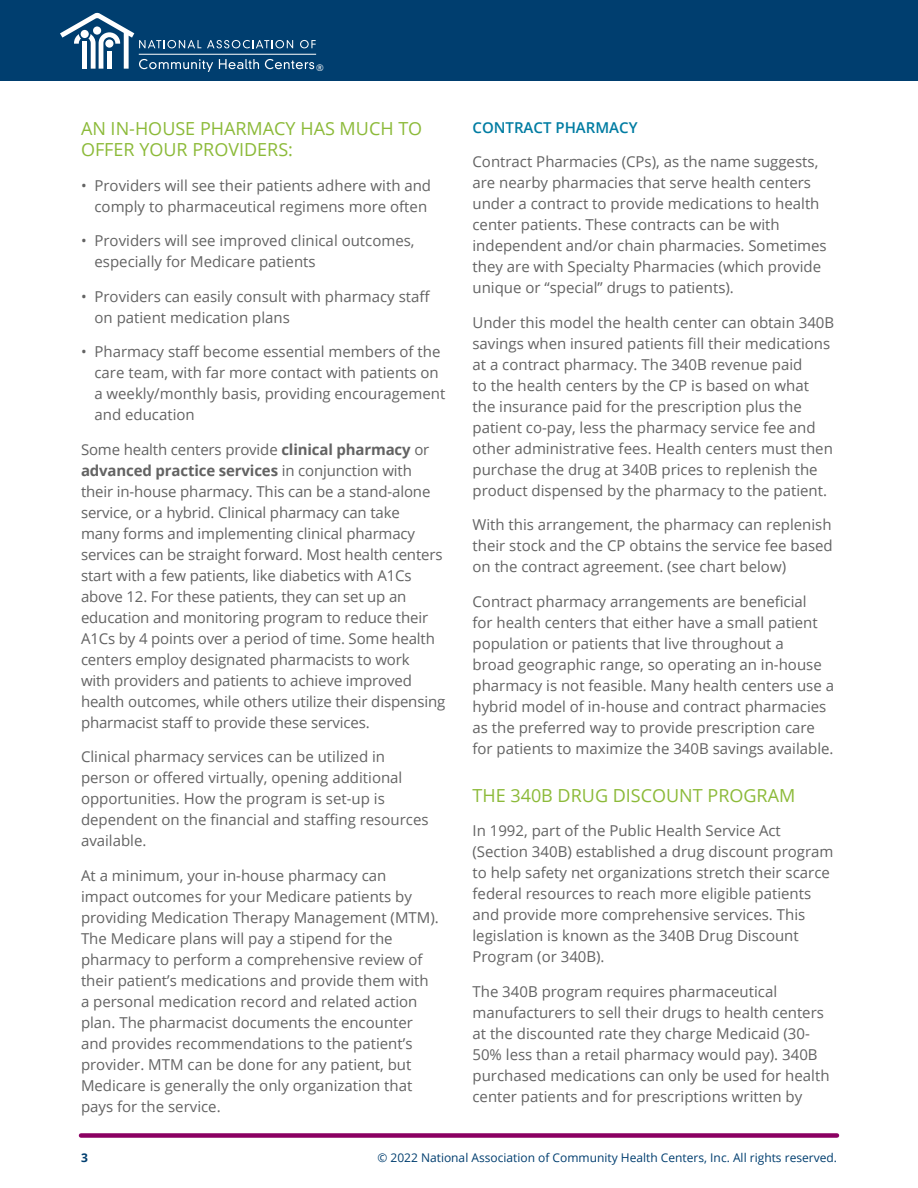
<style>
.page{position:relative;width:918px;height:1188px;background:#fff}
.page>*{position:absolute;margin:0;border:0;box-sizing:border-box;transform-origin:0 0}
.B_HEAD{font:18px/21px "Open Sans";color:#8cba39}
.TEXT{font:15px/21px "Open Sans";color:#636363}
.D_HEAD__red{font:600 15px "Open Sans";color:#007ca2}
.t1{font:12px "Open Sans";color:#003e6f}
.t2{font:700 12px "Open Sans";color:#003e6f}
.t3{font:9.3px "Open Sans";color:#fff}
.s1{font-weight:700}
</style>
<div class="page">
<div style="left:81px;top:1133px;width:756px;height:5px;background:#8b0062"></div>
<div style="left:0;top:0;width:918px;height:81px;background:#003e6f"></div>
<svg style="left:60px;top:13px;width:256px;height:59px"></svg>
<hr style="left:139px;top:54px;width:177px;height:1px;background:#fff">
<p class="t3" style="left:316px;top:62px;width:9px">®</p>
<p class="B_HEAD" style="left:81px;top:118px;width:343px">AN IN-HOUSE PHARMACY HAS MUCH TO<br>OFFER YOUR PROVIDERS:</p>
<p class="TEXT" style="left:81px;top:174px;width:352px;text-align:right">• Providers will see their patients adhere with and comply to pharmaceutical regimens more often</p>
<p class="TEXT" style="left:94px;top:230px;width:322px;text-indent:-14px">• Providers will see improved clinical outcomes, especially for Medicare patients</p>
<p class="TEXT" style="left:94px;top:285px;width:337px;text-indent:-14px">• Providers can easily consult with pharmacy staff on patient medication plans</p>
<p class="TEXT" style="left:94px;top:341px;width:352px;text-indent:-14px">• Pharmacy staff become essential members of the care team, with far more contact with patients on a weekly/monthly basis, providing encouragement and education</p>
<p class="TEXT" style="left:81px;top:438px;width:366px">Some health centers provide <span class="s1">clinical pharmacy</span> or <span class="s1">advanced practice services</span> in conjunction with their in-house pharmacy. This can be a stand-alone service, or a hybrid. Clinical pharmacy can take<br>many forms and implementing clinical pharmacy services can be straight forward. Most health centers start with a few patients, like diabetics with A1Cs above 12. For these patients, they can set up an education and monitoring program to reduce their A1Cs by 4 points over a period of time. Some health centers employ designated pharmacists to work<br>with providers and patients to achieve improved health outcomes, while others utilize their dispensing pharmacist staff to provide these services.</p>
<p class="TEXT" style="left:81px;top:746px;width:349px">Clinical pharmacy services can be utilized in person or offered virtually, opening additional opportunities. How the program is set-up is dependent on the financial and staffing resources available.</p>
<p class="TEXT" style="left:81px;top:864px;width:359px">At a minimum, your in-house pharmacy can<br>impact outcomes for your Medicare patients by providing Medication Therapy Management (MTM).<br>The Medicare plans will pay a stipend for the pharmacy to perform a comprehensive review of their patient’s medications and provide them with a personal medication record and related action plan. The pharmacist documents the encounter and provides recommendations to the patient’s provider. MTM can be done for any patient, but Medicare is generally the only organization that pays for the service.</p>
<p class="D_HEAD__red" style="left:472px;top:117px;width:167px">CONTRACT PHARMACY</p>
<p class="TEXT" style="left:472px;top:151px;width:356px">Contract Pharmacies (CPs), as the name suggests, are nearby pharmacies that serve health centers under a contract to provide medications to health center patients. These contracts can be with independent and/or chain pharmacies. Sometimes they are with Specialty Pharmacies (which provide unique or “special” drugs to patients).</p>
<p class="TEXT" style="left:472px;top:312px;width:363px">Under this model the health center can obtain 340B savings when insured patients fill their medications at a contract pharmacy. The 340B revenue paid<br>to the health centers by the CP is based on what the insurance paid for the prescription plus the patient co-pay, less the pharmacy service fee and other administrative fees. Health centers must then purchase the drug at 340B prices to replenish the product dispensed by the pharmacy to the patient.</p>
<p class="TEXT" style="left:472px;top:514px;width:362px;text-align:justify">With this arrangement, the pharmacy can replenish their stock and the CP obtains the service fee based on the contract agreement. (see chart below)</p>
<p class="TEXT" style="left:472px;top:591px;width:363px">Contract pharmacy arrangements are beneficial<br>for health centers that either have a small patient population or patients that live throughout a<br>broad geographic range, so operating an in-house pharmacy is not feasible. Many health centers use a hybrid model of in-house and contract pharmacies as the preferred way to provide prescription care for patients to maximize the 340B savings available.</p>
<p class="B_HEAD" style="left:472px;top:784px;width:324px">THE 340B DRUG DISCOUNT PROGRAM</p>
<p class="TEXT" style="left:472px;top:820px;width:363px">In 1992, part of the Public Health Service Act (Section 340B) established a drug discount program to help safety net organizations stretch their scarce federal resources to reach more eligible patients and provide more comprehensive services. This legislation is known as the 340B Drug Discount Program (or 340B).</p>
<p class="TEXT" style="left:472px;top:981px;width:359px">The 340B program requires pharmaceutical manufacturers to sell their drugs to health centers at the discounted rate they charge Medicaid (30- 50% less than a retail pharmacy would pay). 340B purchased medications can only be used for health center patients and for prescriptions written by</p>
<p class="t2" style="left:81px;top:1149px;width:8px">3</p>
<p class="t1" style="left:377px;top:1150px;width:461px">© 2022 National Association of Community Health Centers, Inc. All rights reserved.</p>
</div>
